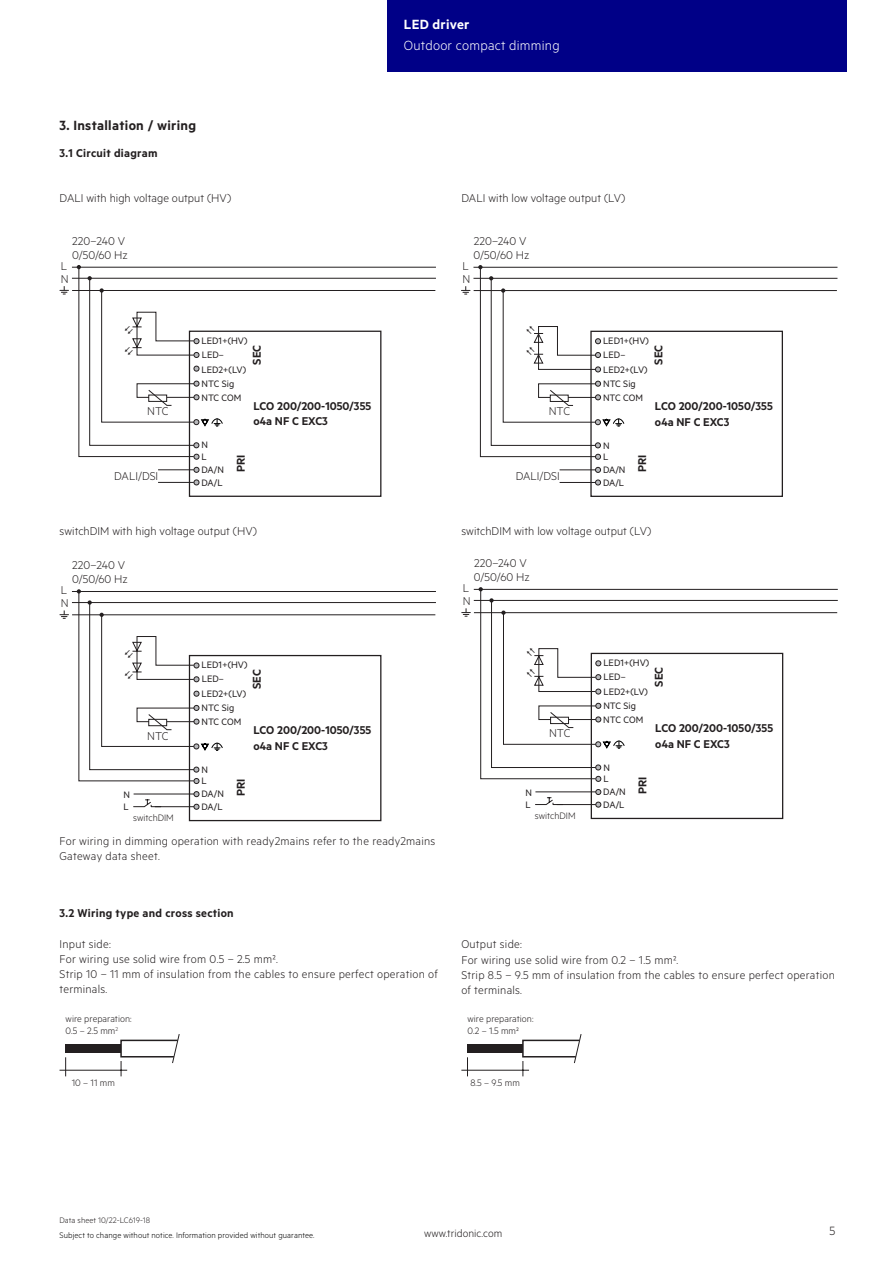
<style>
.page{position:relative;width:893px;height:1263px;background:#fff}
.page>*{position:absolute;margin:0;border:0;box-sizing:border-box;transform-origin:0 0}
.t1{font:15px "Tridonic Metric Print Light";letter-spacing:.015em;color:#fff}
.t2{font:15px "Tridonic Metric Print Semi";letter-spacing:.02em;color:#231f20}
.t3{font:15px "Tridonic Metric Print Semi";letter-spacing:.015em;color:#fff}
.t4{font:13.5px "Tridonic Metric Print Light";color:#231f20}
.t5{font:12.75px/15.1px "Tridonic Metric Print Light";letter-spacing:.02em;color:#231f20}
.t6{font:12.75px/15.3px "Tridonic Metric Print Semi";color:#231f20}
.t7{font:12.75px "Tridonic Metric Print Semi";letter-spacing:.02em;color:#231f20}
.t8{font:12px "Tridonic Metric Print Light";letter-spacing:.005em;color:#231f20}
.t9{font:10.5px/14px "Tridonic Metric Print Regular";color:#231f20}
.t10{font:10.5px/12.6px "Tridonic Metric Print Light";letter-spacing:.005em;color:#231f20}
.t11{font:9px "Tridonic Metric Print Light";letter-spacing:.01em;color:#000}
.t12{font:9px "Tridonic Metric Print Light";letter-spacing:.005em;color:#231f20}
</style>
<div class="page">
<div style="left:387px;top:0;width:459px;height:72px;background:#000087"></div>
<hr style="left:72px;top:267px;width:363px;height:1px;background:#231f20">
<hr style="left:158px;top:469px;width:36px;height:1px;background:#231f20">
<svg style="left:194px;top:467px;width:5px;height:6px"></svg>
<hr style="left:158px;top:482px;width:36px;height:1px;background:#231f20">
<svg style="left:194px;top:480px;width:5px;height:5px"></svg>
<svg style="left:60px;top:286px;width:9px;height:9px"></svg>
<svg style="left:72px;top:290px;width:364px;height:133px"></svg>
<hr style="left:72px;top:278px;width:363px;height:1px;background:#231f20">
<hr style="left:474px;top:267px;width:363px;height:1px;background:#231f20">
<hr style="left:560px;top:469px;width:35px;height:1px;background:#231f20">
<svg style="left:595px;top:467px;width:6px;height:6px"></svg>
<hr style="left:560px;top:482px;width:35px;height:1px;background:#231f20">
<svg style="left:595px;top:480px;width:6px;height:5px"></svg>
<svg style="left:461px;top:286px;width:9px;height:9px"></svg>
<svg style="left:473px;top:290px;width:364px;height:133px"></svg>
<hr style="left:474px;top:278px;width:363px;height:1px;background:#231f20">
<hr style="left:72px;top:591px;width:363px;height:1px;background:#231f20">
<svg style="left:194px;top:791px;width:5px;height:6px"></svg>
<svg style="left:194px;top:804px;width:5px;height:5px"></svg>
<svg style="left:60px;top:610px;width:9px;height:9px"></svg>
<svg style="left:72px;top:614px;width:364px;height:133px"></svg>
<hr style="left:72px;top:602px;width:363px;height:1px;background:#231f20">
<hr style="left:155px;top:806px;width:39px;height:1px;background:#231f20">
<hr style="left:134px;top:794px;width:60px;height:1px;background:#231f20">
<svg style="left:133px;top:799px;width:29px;height:8px"></svg>
<hr style="left:474px;top:589px;width:363px;height:1px;background:#231f20">
<svg style="left:595px;top:789px;width:6px;height:6px"></svg>
<svg style="left:595px;top:802px;width:6px;height:5px"></svg>
<svg style="left:462px;top:608px;width:8px;height:9px"></svg>
<svg style="left:474px;top:612px;width:364px;height:133px"></svg>
<hr style="left:474px;top:600px;width:363px;height:1px;background:#231f20">
<hr style="left:557px;top:804px;width:39px;height:1px;background:#231f20">
<hr style="left:535px;top:791px;width:61px;height:1px;background:#231f20">
<svg style="left:535px;top:797px;width:22px;height:8px"></svg>
<div style="left:467px;top:1044px;width:56px;height:9px;background:#231f20"></div>
<svg style="left:467px;top:1057px;width:1px;height:19px"></svg>
<hr style="left:461px;top:1070px;width:68px;height:1px;background:#231f20">
<svg style="left:521px;top:1034px;width:60px;height:42px"></svg>
<div style="left:66px;top:1044px;width:55px;height:9px;background:#231f20"></div>
<svg style="left:65px;top:1057px;width:1px;height:19px"></svg>
<hr style="left:60px;top:1070px;width:67px;height:1px;background:#231f20">
<svg style="left:120px;top:1034px;width:60px;height:42px"></svg>
<svg style="left:77px;top:265px;width:146px;height:194px"></svg>
<svg style="left:478px;top:265px;width:146px;height:195px"></svg>
<svg style="left:77px;top:589px;width:146px;height:195px"></svg>
<svg style="left:479px;top:587px;width:146px;height:195px"></svg>
<p class="t2" style="left:60px;top:117px;width:138px">3. Installation / wiring</p>
<p class="t7" style="left:60px;top:146px;width:100px">3.1 Circuit diagram</p>
<p class="t3" style="left:404px;top:15px;width:67px">LED driver</p>
<p class="t1" style="left:404px;top:37px;width:157px">Outdoor compact dimming</p>
<p class="t5" style="left:60px;top:190px;width:173px">DALI with high voltage output (HV)</p>
<p class="t5" style="left:461px;top:190px;width:166px">DALI with low voltage output (LV)</p>
<p class="t5" style="left:72px;top:233px;width:54px">220–240 V</p>
<p class="t5" style="left:474px;top:233px;width:54px">220–240 V</p>
<p class="t5" style="left:72px;top:247px;width:57px">0/50/60 Hz</p>
<p class="t5" style="left:474px;top:247px;width:57px">0/50/60 Hz</p>
<p class="t5" style="left:61px;top:259px;width:9px;line-height:13px">L<br>N</p>
<p class="t5" style="left:462px;top:259px;width:9px;line-height:13px">L<br>N</p>
<p class="t5" style="left:147px;top:403px;width:23px">NTC</p>
<p class="t9" style="left:201px;top:334px;width:47px;line-height:13.4px">LED1+(HV)<br>LED–</p>
<p class="t9" style="left:201px;top:362px;width:46px">LED2+(LV)<br>NTC Sig<br>NTC COM</p>
<p class="t6" style="left:249px;top:365px;width:21px;rotate:-90deg">SEC</p>
<p class="t6" style="left:253px;top:398px;width:119px">LCO 200/200-1050/355 o4a NF C EXC3</p>
<p class="t5" style="left:549px;top:403px;width:23px">NTC</p>
<p class="t9" style="left:603px;top:334px;width:47px;line-height:13.4px">LED1+(HV)<br>LED–</p>
<p class="t9" style="left:603px;top:362px;width:46px">LED2+(LV)<br>NTC Sig<br>NTC COM</p>
<p class="t6" style="left:650px;top:365px;width:21px;rotate:-90deg">SEC</p>
<p class="t6" style="left:655px;top:398px;width:119px">LCO 200/200-1050/355 o4a NF C EXC3</p>
<p class="t5" style="left:114px;top:468px;width:46px">DALI/DSI</p>
<p class="t9" style="left:202px;top:439px;width:8px;line-height:11.6px">N<br>L</p>
<p class="t9" style="left:201px;top:462px;width:24px">DA/N</p>
<p class="t9" style="left:201px;top:475px;width:23px">DA/L</p>
<p class="t6" style="left:233px;top:472px;width:19px;rotate:-90deg">PRI</p>
<p class="t5" style="left:516px;top:468px;width:46px">DALI/DSI</p>
<p class="t9" style="left:603px;top:439px;width:8px;line-height:11.6px">N<br>L</p>
<p class="t9" style="left:603px;top:463px;width:24px">DA/N</p>
<p class="t9" style="left:603px;top:475px;width:23px">DA/L</p>
<p class="t6" style="left:634px;top:472px;width:19px;rotate:-90deg">PRI</p>
<p class="t5" style="left:60px;top:523px;width:199px">switchDIM with high voltage output (HV)</p>
<p class="t5" style="left:461px;top:523px;width:191px">switchDIM with low voltage output (LV)</p>
<p class="t5" style="left:72px;top:557px;width:54px">220–240 V</p>
<p class="t5" style="left:474px;top:555px;width:54px">220–240 V</p>
<p class="t5" style="left:72px;top:571px;width:57px">0/50/60 Hz</p>
<p class="t5" style="left:61px;top:583px;width:9px;line-height:13px">L<br>N</p>
<p class="t5" style="left:474px;top:569px;width:57px">0/50/60 Hz</p>
<p class="t5" style="left:463px;top:581px;width:9px;line-height:13px">L<br>N</p>
<p class="t5" style="left:147px;top:728px;width:23px">NTC</p>
<p class="t9" style="left:201px;top:658px;width:47px;line-height:13.4px">LED1+(HV)<br>LED–</p>
<p class="t9" style="left:201px;top:686px;width:46px">LED2+(LV)<br>NTC Sig<br>NTC COM</p>
<p class="t6" style="left:249px;top:689px;width:21px;rotate:-90deg">SEC</p>
<p class="t6" style="left:253px;top:722px;width:119px">LCO 200/200-1050/355 o4a NF C EXC3</p>
<p class="t5" style="left:549px;top:725px;width:23px">NTC</p>
<p class="t9" style="left:603px;top:656px;width:47px;line-height:13.4px">LED1+(HV)<br>LED–</p>
<p class="t9" style="left:603px;top:684px;width:46px">LED2+(LV)<br>NTC Sig<br>NTC COM</p>
<p class="t6" style="left:651px;top:687px;width:21px;rotate:-90deg">SEC</p>
<p class="t6" style="left:655px;top:720px;width:119px">LCO 200/200-1050/355 o4a NF C EXC3</p>
<p class="t9" style="left:123px;top:788px;width:8px;line-height:12.5px">N<br>L</p>
<p class="t10" style="left:133px;top:811px;width:42px">switchDIM</p>
<p class="t9" style="left:202px;top:763px;width:8px;line-height:11.6px">N<br>L</p>
<p class="t9" style="left:201px;top:787px;width:24px;line-height:12.6px">DA/N<br>DA/L</p>
<p class="t6" style="left:233px;top:796px;width:19px;rotate:-90deg">PRI</p>
<p class="t9" style="left:525px;top:786px;width:8px;line-height:12.5px">N<br>L</p>
<p class="t10" style="left:535px;top:809px;width:42px">switchDIM</p>
<p class="t9" style="left:603px;top:761px;width:8px;line-height:11.6px">N<br>L</p>
<p class="t9" style="left:603px;top:785px;width:24px;line-height:12.6px">DA/N<br>DA/L</p>
<p class="t6" style="left:635px;top:794px;width:19px;rotate:-90deg">PRI</p>
<p class="t5" style="left:60px;top:833px;width:377px">For wiring in dimming operation with ready2mains refer to the ready2mains<br>Gateway data sheet.</p>
<p class="t7" style="left:60px;top:906px;width:176px">3.2 Wiring type and cross section</p>
<p class="t5" style="left:60px;top:936px;width:380px">Input side:<br>For wiring use solid wire from 0.5 – 2.5 mm².<br>Strip 10 – 11 mm of insulation from the cables to ensure perfect operation of terminals.</p>
<p class="t5" style="left:461px;top:936px;width:375px">Output side:<br>For wiring use solid wire from 0.2 – 1.5 mm².<br>Strip 8.5 – 9.5 mm of insulation from the cables to ensure perfect operation of terminals.</p>
<p class="t10" style="left:66px;top:1012px;width:68px">wire preparation:<br>0.5 – 2.5 mm<sup>2</sup></p>
<p class="t10" style="left:467px;top:1012px;width:68px">wire preparation:<br>0.2 – 1.5 mm²</p>
<p class="t10" style="left:72px;top:1076px;width:45px">10 – 11 mm</p>
<p class="t10" style="left:470px;top:1076px;width:51px">8.5 – 9.5 mm</p>
<p class="t12" style="left:60px;top:1215px;width:92px">Data sheet 10/22-LC619-18</p>
<p class="t11" style="left:60px;top:1229px;width:257px">Subject to change without notice. Information provided without guarantee.</p>
<p class="t8" style="left:424px;top:1227px;width:80px">www.tridonic.com</p>
<p class="t4" style="left:829px;top:1223px;width:7px">5</p>
</div>
